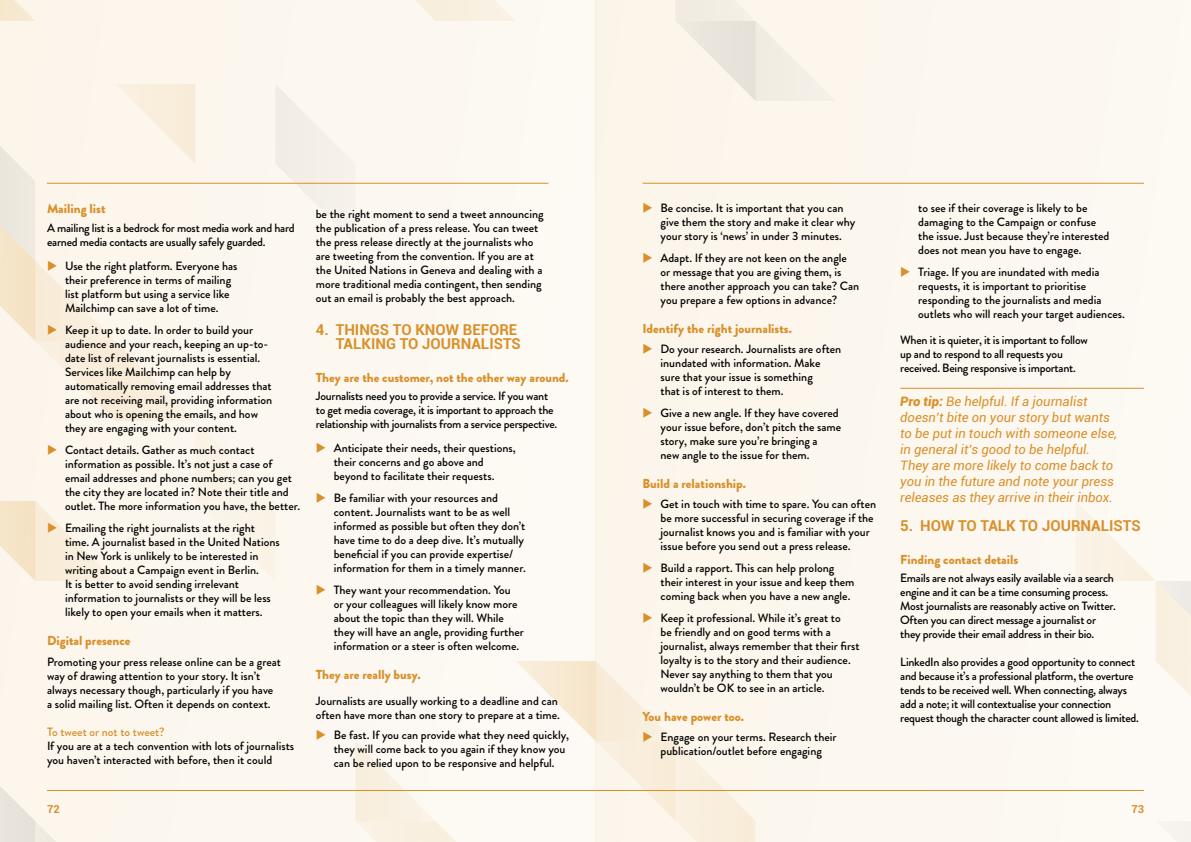
<style>
.page{position:relative;width:1191px;height:842px;background:#fff}
.page>*{position:absolute;margin:0;border:0;box-sizing:border-box;transform-origin:0 0}
.t1{font:700 15px/14px "Roboto";color:#d9902a;text-align:right}
.Highlight_text_SIENA{font:italic 13px/16px "Roboto";color:#d9902a}
.Header_3_SIENA_09_B{font:900 13px "Brandon Grotesque";color:#d9902a}
.Body_text{font:500 12px/14px "Brandon Grotesque";color:#000}
.Body_text-2{font:500 12px/14px "Brandon Grotesque";letter-spacing:-.02em;color:#000}
.Header_3_SIENA_09_B-2{font:500 12px/14px "Brandon Grotesque";color:#000}
.t2{font:700 11px "Roboto";color:#d9902a}
.s1{color:#d9902a}
.s2{font-weight:900}
</style>
<div class="page">
<div style="left:0;top:0;width:595px;height:842px;background:#fcf8f1"></div>
<div style="left:595px;top:0;width:596px;height:842px;background:#fcf7ef"></div>
<svg style="left:0;top:0;width:35px;height:21px"></svg>
<svg style="left:676px;top:0;width:120px;height:101px"></svg>
<svg style="left:1099px;top:526px;width:92px;height:169px"></svg>
<svg style="left:415px;top:0;width:98px;height:21px"></svg>
<svg style="left:0;top:786px;width:56px;height:56px"></svg>
<svg style="left:0;top:84px;width:355px;height:497px"></svg>
<svg style="left:355px;top:661px;width:400px;height:181px"></svg>
<hr style="left:595px;top:790px;width:549px;height:1px;background:#d9902a">
<hr style="left:47px;top:790px;width:548px;height:1px;background:#d9902a">
<hr style="left:642px;top:183px;width:502px;height:1px;background:#d9902a">
<hr style="left:47px;top:183px;width:501px;height:1px;background:#d9902a">
<hr style="left:900px;top:388px;width:244px;height:1px;background:#d9902a">
<p class="Header_3_SIENA_09_B" style="left:47px;top:199px;width:60px">Mailing list</p>
<p class="Body_text-2" style="left:47px;top:221px;width:249px">A mailing list is a bedrock for most media work and hard earned media contacts are usually safely guarded.</p>
<p class="Body_text" style="left:65px;top:259px;width:174px;text-indent:-18px"><span class="s1">◆</span> Use the right platform. Everyone has their preference in terms of mailing list platform but using a service like Mailchimp can save a lot of time.</p>
<p class="Body_text" style="left:65px;top:323px;width:209px;text-indent:-18px"><span class="s1">◆</span> Keep it up to date. In order to build your audience and your reach, keeping an up-to&shy;date list of relevant journalists is essential.<br>Services like Mailchimp can help by automatically removing email addresses that are not receiving mail, providing information about who is opening the emails, and how they are engaging with your content.</p>
<p class="Body_text" style="left:65px;top:443px;width:237px;text-indent:-18px"><span class="s1">◆</span> Contact details. Gather as much contact information as possible. It’s not just a case of email addresses and phone numbers; can you get the city they are located in? Note their title and outlet. The more information you have, the better.</p>
<p class="Body_text" style="left:65px;top:521px;width:216px;text-indent:-18px"><span class="s1">◆</span> Emailing the right journalists at the right time. A journalist based in the United Nations in New York is unlikely to be interested in writing about a Campaign event in Berlin.<br>It is better to avoid sending irrelevant information to journalists or they will be less likely to open your emails when it matters.</p>
<p class="Header_3_SIENA_09_B" style="left:47px;top:631px;width:85px">Digital presence</p>
<p class="Body_text" style="left:47px;top:655px;width:236px">Promoting your press release online can be a great way of drawing attention to your story. It isn’t always necessary though, particularly if you have a solid mailing list. Often it depends on context.</p>
<p class="Body_text" style="left:47px;top:725px;width:249px"><span class="s1">To tweet or not to tweet?<br></span>If you are at a tech convention with lots of journalists you haven’t interacted with before, then it could</p>
<p class="Body_text" style="left:316px;top:207px;width:229px">be the right moment to send a tweet announcing the publication of a press release. You can tweet the press release directly at the journalists who are tweeting from the convention. If you are at the United Nations in Geneva and dealing with a more traditional media contingent, then sending out an email is probably the best approach.</p>
<p class="t1" style="left:316px;top:322px;width:206px">4. THINGS TO KNOW BEFORE<br>TALKING TO JOURNALISTS</p>
<p class="Header_3_SIENA_09_B" style="left:316px;top:368px;width:254px">They are the customer, not the other way around.</p>
<p class="Body_text-2" style="left:316px;top:389px;width:243px">Journalists need you to provide a service. If you want to get media coverage, it is important to approach the relationship with journalists from a service perspective.</p>
<p class="Body_text" style="left:334px;top:441px;width:183px;text-indent:-18px"><span class="s1">◆</span> Anticipate their needs, their questions, their concerns and go above and beyond to facilitate their requests.</p>
<p class="Body_text" style="left:334px;top:491px;width:193px;text-indent:-18px"><span class="s1">◆</span> Be familiar with your resources and content. Journalists want to be as well informed as possible but often they don’t have time to do a deep dive. It’s mutually beneficial if you can provide expertise/ information for them in a timely manner.</p>
<p class="Body_text" style="left:334px;top:583px;width:192px;text-indent:-18px"><span class="s1">◆</span> They want your recommendation. You<br>or your colleagues will likely know more about the topic than they will. While they will have an angle, providing further information or a steer is often welcome.</p>
<p class="Header_3_SIENA_09_B" style="left:316px;top:665px;width:106px">They are really busy.</p>
<p class="Header_3_SIENA_09_B-2" style="left:316px;top:694px;width:246px">Journalists are usually working to a deadline and can often have more than one story to prepare at a time.</p>
<p class="Body_text" style="left:334px;top:728px;width:237px;text-indent:-18px"><span class="s1">◆</span> Be fast. If you can provide what they need quickly, they will come back to you again if they know you can be relied upon to be responsive and helpful.</p>
<p class="Body_text" style="left:660px;top:201px;width:196px;text-indent:-18px"><span class="s1">◆</span> Be concise. It is important that you can give them the story and make it clear why your story is ‘news’ in under 3 minutes.</p>
<p class="Body_text" style="left:660px;top:251px;width:200px;text-indent:-18px"><span class="s1">◆</span> Adapt. If they are not keen on the angle or message that you are giving them, is there another approach you can take? Can you prepare a few options in advance?</p>
<p class="Header_3_SIENA_09_B" style="left:642px;top:320px;width:151px">Identify the right journalists.</p>
<p class="Body_text" style="left:660px;top:342px;width:182px;text-indent:-18px"><span class="s1">◆</span> Do your research. Journalists are often inundated with information. Make sure that your issue is something<br>that is of interest to them.</p>
<p class="Body_text" style="left:660px;top:406px;width:182px;text-indent:-18px"><span class="s1">◆</span> Give a new angle. If they have covered your issue before, don’t pitch the same story, make sure you’re bringing a<br>new angle to the issue for them.</p>
<p class="Header_3_SIENA_09_B" style="left:642px;top:475px;width:105px">Build a relationship.</p>
<p class="Body_text" style="left:660px;top:497px;width:217px;text-indent:-18px"><span class="s1">◆</span> Get in touch with time to spare. You can often be more successful in securing coverage if the journalist knows you and is familiar with your issue before you send out a press release.</p>
<p class="Body_text" style="left:660px;top:561px;width:195px;text-indent:-18px"><span class="s1">◆</span> Build a rapport. This can help prolong their interest in your issue and keep them coming back when you have a new angle.</p>
<p class="Body_text" style="left:660px;top:611px;width:201px;text-indent:-18px"><span class="s1">◆</span> Keep it professional. While it’s great to<br>be friendly and on good terms with a journalist, always remember that their first loyalty is to the story and their audience.<br>Never say anything to them that you wouldn’t be OK to see in an article.</p>
<p class="Header_3_SIENA_09_B" style="left:642px;top:708px;width:103px">You have power too.</p>
<p class="Body_text" style="left:642px;top:730px;width:196px;text-align:center"><span class="s1">◆</span> Engage on your terms. Research their publication/outlet before engaging</p>
<p class="Body_text" style="left:918px;top:201px;width:193px">to see if their coverage is likely to be damaging to the Campaign or confuse the issue. Just because they’re interested does not mean you have to engage.</p>
<p class="Body_text" style="left:918px;top:265px;width:208px;text-indent:-18px"><span class="s1">◆</span> Triage. If you are inundated with media requests, it is important to prioritise responding to the journalists and media outlets who will reach your target audiences.</p>
<p class="Body_text-2" style="left:900px;top:333px;width:189px">When it is quieter, it is important to follow up and to respond to all requests you received. Being responsive is important.</p>
<p class="Highlight_text_SIENA" style="left:900px;top:393px;width:218px"><span class="s2">Pro tip:</span> Be helpful. If a journalist doesn’t bite on your story but wants to be put in touch with someone else, in general it’s good to be helpful.<br>They are more likely to come back to you in the future and note your press releases as they arrive in their inbox.</p>
<p class="t1" style="left:900px;top:518px;width:242px">5. HOW TO TALK TO JOURNALISTS</p>
<p class="Header_3_SIENA_09_B" style="left:900px;top:550px;width:120px">Finding contact details</p>
<p class="Body_text-2" style="left:900px;top:571px;width:217px">Emails are not always easily available via a search engine and it can be a time consuming process.<br>Most journalists are reasonably active on Twitter.<br>Often you can direct message a journalist or they provide their email address in their bio.</p>
<p class="Body_text-2" style="left:900px;top:655px;width:240px">LinkedIn also provides a good opportunity to connect and because it’s a professional platform, the overture tends to be received well. When connecting, always add a note; it will contextualise your connection request though the character count allowed is limited.</p>
<p class="t2" style="left:47px;top:801px;width:14px">72</p>
<p class="t2" style="left:1131px;top:801px;width:14px">73</p>
</div>
